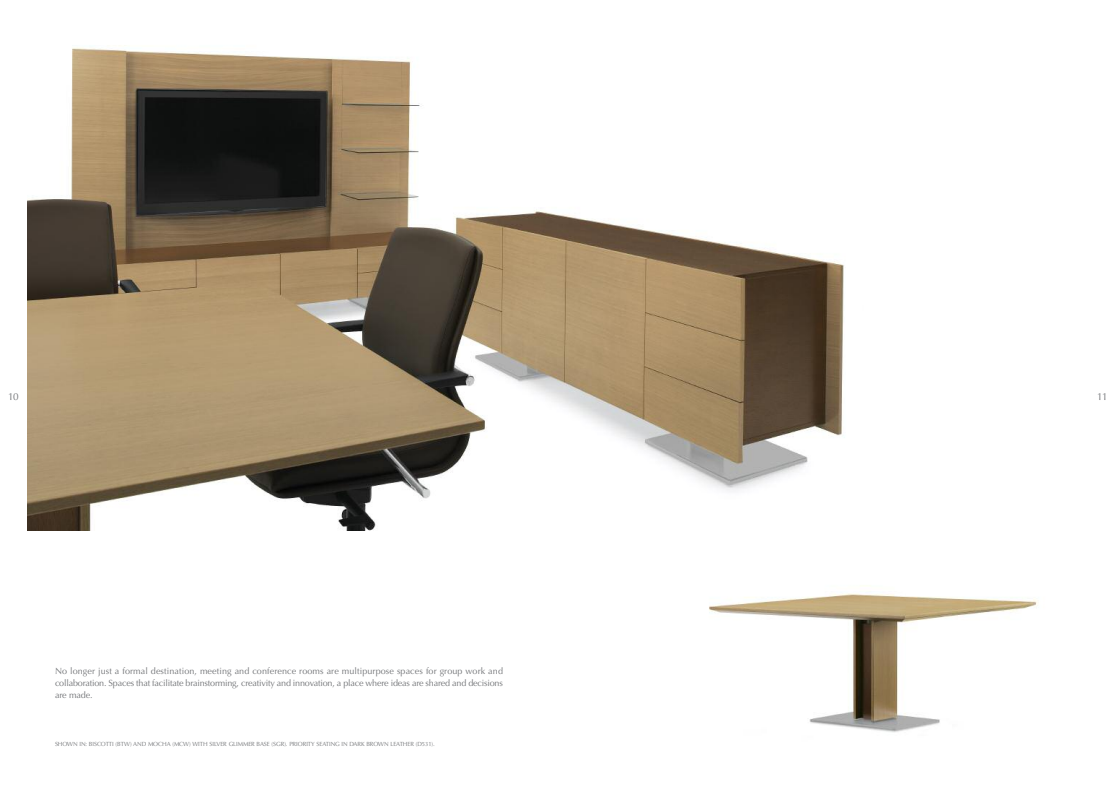
<style>
.page{position:relative;width:1116px;height:792px;background:#fff}
.page>*{position:absolute;margin:0;border:0;box-sizing:border-box;transform-origin:0 0}
.t1{font:10px "Optima LT Std";color:#737578}
.t2{font:9px/12px "Optima LT Std";letter-spacing:-.02em;color:#737578;text-align:justify}
.t3{font:6px "Optima LT Std";letter-spacing:-.005em;color:#737578}
</style>
<div class="page">
<img style="left:27px;top:45px;width:818px;height:486px">
<img style="left:709px;top:593px;width:329px;height:140px">
<p class="t1" style="left:8px;top:392px;width:12px">10</p>
<p class="t1" style="left:1097px;top:392px;width:12px">11</p>
<p class="t2" style="left:55px;top:665px;width:450px">No longer just a formal destination, meeting and conference rooms are multipurpose spaces for group work and collaboration. Spaces that facilitate brainstorming, creativity and innovation, a place where ideas are shared and decisions are made.</p>
<p class="t3" style="left:55px;top:741px;width:381px">SHOWN IN: BISCOTTI (BTW) AND MOCHA (MCW) WITH SILVER GLIMMER BASE (SGR). PRIORITY SEATING IN DARK BROWN LEATHER (D531).</p>
</div>
